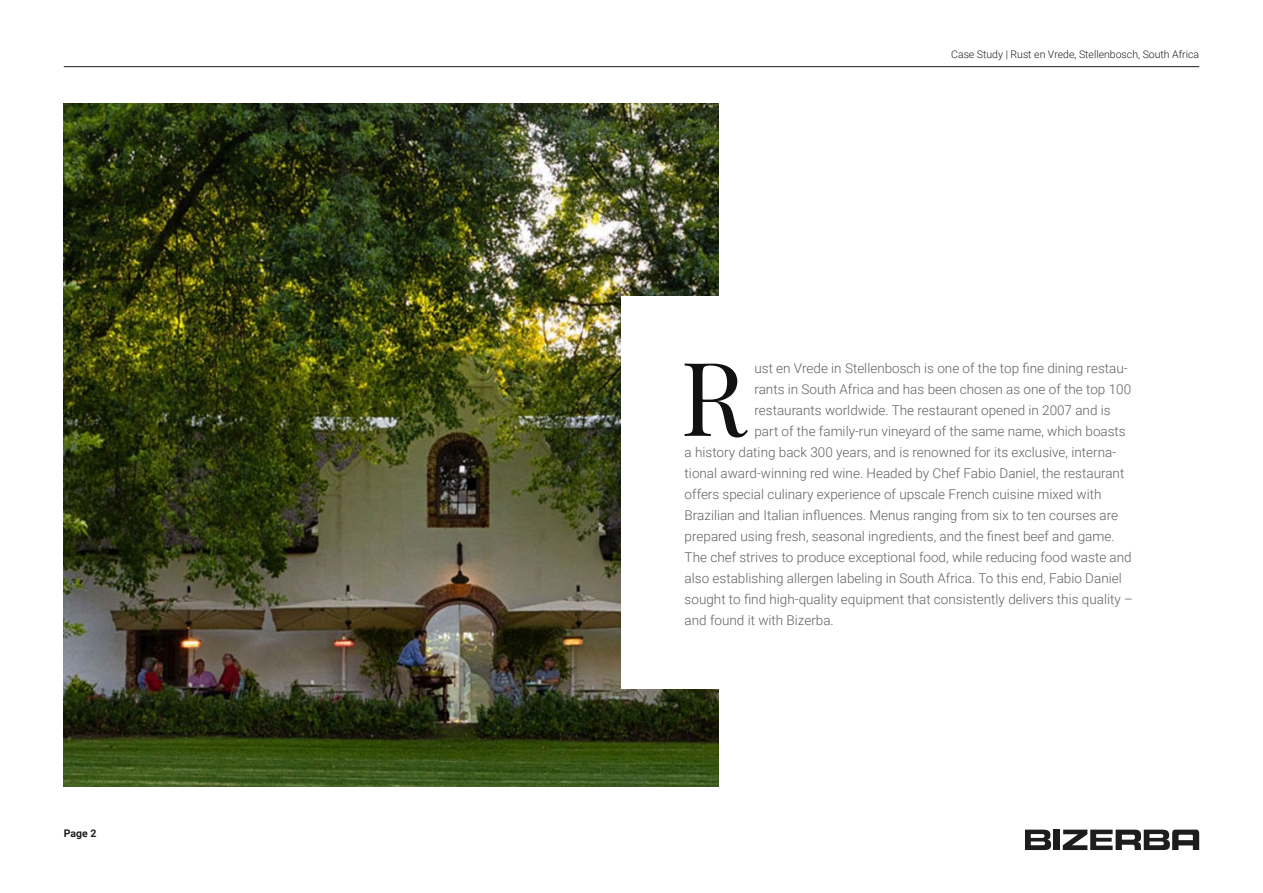
<style>
.page{position:relative;width:1263px;height:893px;background:#fff}
.page>*{position:absolute;margin:0;border:0;box-sizing:border-box;transform-origin:0 0}
.Intro_mit_Initiale{font:102.45px "Playfair Display";color:#111}
.Intro_mit_Initiale-2{font:300 13.5px "Roboto";color:#616161}
.t1{font:300 10.5px "Roboto";color:#1d1d1b}
.t2{font:700 10.5px "Roboto";color:#1d1d1b}
</style>
<div class="page">
<img style="left:64px;top:103px;width:655px;height:684px">
<div style="left:621px;top:296px;width:578px;height:393px;background:#fff"></div>
<svg style="left:1063px;top:830px;width:136px;height:20px"></svg>
<div style="left:1053px;top:830px;width:7px;height:20px;background:#1d1d1b"></div>
<svg style="left:1025px;top:830px;width:26px;height:20px"></svg>
<hr style="left:64px;top:66px;width:1135px;height:1px;background:#1d1d1b">
<p class="t2" style="left:64px;top:826px;width:34px">Page 2</p>
<p class="t1" style="left:951px;top:47px;width:249px">Case Study | Rust en Vrede, Stellenbosch, South Africa</p>
<p class="Intro_mit_Initiale" style="left:680px;top:317px;width:68px">R</p>
<p class="Intro_mit_Initiale-2" style="left:754px;top:359px;width:375px">ust en Vrede in Stellenbosch is one of the top fine dining restau-</p>
<p class="Intro_mit_Initiale-2" style="left:754px;top:380px;width:378px">rants in South Africa and has been chosen as one of the top 100</p>
<p class="Intro_mit_Initiale-2" style="left:754px;top:401px;width:358px">restaurants worldwide. The restaurant opened in 2007 and is</p>
<p class="Intro_mit_Initiale-2" style="left:754px;top:422px;width:373px">part of the family-run vineyard of the same name, which boasts</p>
<p class="Intro_mit_Initiale-2" style="left:685px;top:443px;width:433px">a history dating back 300 years, and is renowned for its exclusive, interna-</p>
<p class="Intro_mit_Initiale-2" style="left:685px;top:464px;width:441px">tional award-winning red wine. Headed by Chef Fabio Daniel, the restaurant</p>
<p class="Intro_mit_Initiale-2" style="left:685px;top:485px;width:418px">offers special culinary experience of upscale French cuisine mixed with</p>
<p class="Intro_mit_Initiale-2" style="left:685px;top:506px;width:435px">Brazilian and Italian influences. Menus ranging from six to ten courses are</p>
<p class="Intro_mit_Initiale-2" style="left:685px;top:527px;width:431px">prepared using fresh, seasonal ingredients, and the finest beef and game.</p>
<p class="Intro_mit_Initiale-2" style="left:685px;top:548px;width:449px">The chef strives to produce exceptional food, while reducing food waste and</p>
<p class="Intro_mit_Initiale-2" style="left:685px;top:569px;width:439px">also establishing allergen labeling in South Africa. To this end, Fabio Daniel</p>
<p class="Intro_mit_Initiale-2" style="left:685px;top:590px;width:450px">sought to find high-quality equipment that consistently delivers this quality –</p>
<p class="Intro_mit_Initiale-2" style="left:685px;top:611px;width:151px">and found it with Bizerba.</p>
</div>
